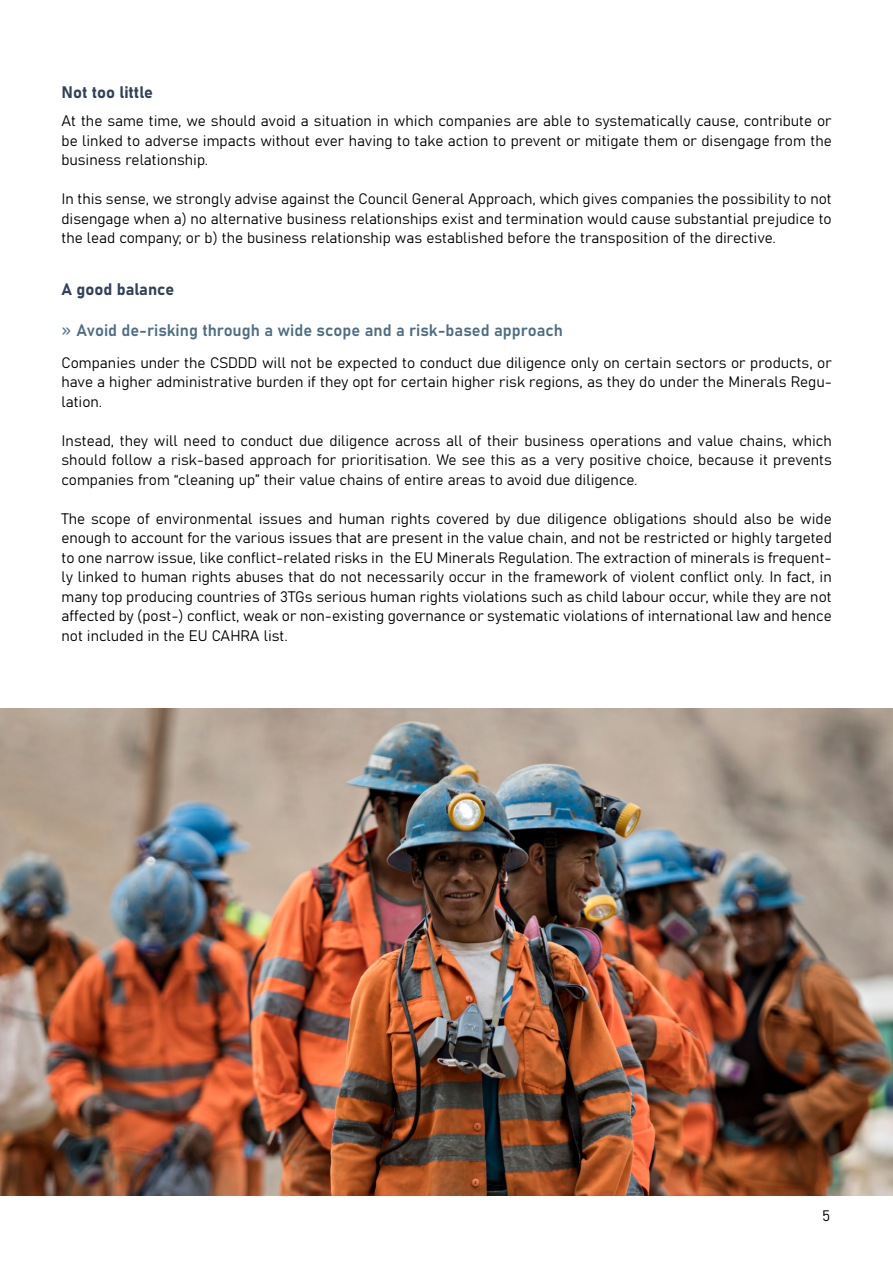
<style>
.page{position:relative;width:893px;height:1263px;background:#fff}
.page>*{position:absolute;margin:0;border:0;box-sizing:border-box;transform-origin:0 0}
.t1{font:16.5px "Bahnschrift";color:#4c6c84}
.t2{font:16.5px "Bahnschrift";color:#304158}
.t3{font:15px/19.5px "Bahnschrift";color:#000;text-align:justify}
.s1{font-size:19.5px}
</style>
<div class="page">
<img style="left:0;top:709px;width:893px;height:486px">
<p class="t2" style="left:62px;top:79px;width:93px">Not too little</p>
<p class="t3" style="left:62px;top:110px;width:772px">At the same time, we should avoid a situation in which companies are able to systematically cause, contribute or be linked to adverse impacts without ever having to take action to prevent or mitigate them or disengage from the business relationship.</p>
<p class="t3" style="left:62px;top:188px;width:772px">In this sense, we strongly advise against the Council General Approach, which gives companies the possibility to not disengage when a) no alternative business relationships exist and termination would cause substantial prejudice to the lead company; or b) the business relationship was established before the transposition of the directive.</p>
<p class="t2" style="left:62px;top:277px;width:114px">A good balance</p>
<p class="t1" style="left:62px;top:318px;width:503px"><span class="s1">»</span> Avoid de-risking through a wide scope and a risk-based approach</p>
<p class="t3" style="left:62px;top:352px;width:772px">Companies under the CSDDD will not be expected to conduct due diligence only on certain sectors or products, or have a higher administrative burden if they opt for certain higher risk regions, as they do under the Minerals Regu&shy;lation.</p>
<p class="t3" style="left:62px;top:430px;width:772px">Instead, they will need to conduct due diligence across all of their business operations and value chains, which should follow a risk-based approach for prioritisation. We see this as a very positive choice, because it prevents companies from “cleaning up” their value chains of entire areas to avoid due diligence.</p>
<p class="t3" style="left:62px;top:508px;width:772px">The scope of environmental issues and human rights covered by due diligence obligations should also be wide enough to account for the various issues that are present in the value chain, and not be restricted or highly targeted to one narrow issue, like conflict-related risks in the EU Minerals Regulation. The extraction of minerals is frequent&shy;ly linked to human rights abuses that do not necessarily occur in the framework of violent conflict only. In fact, in many top producing countries of 3TGs serious human rights violations such as child labour occur, while they are not affected by (post-) conflict, weak or non-existing governance or systematic violations of international law and hence not included in the EU CAHRA list.</p>
<p class="t3" style="left:822px;top:1205px;width:10px">5</p>
</div>
